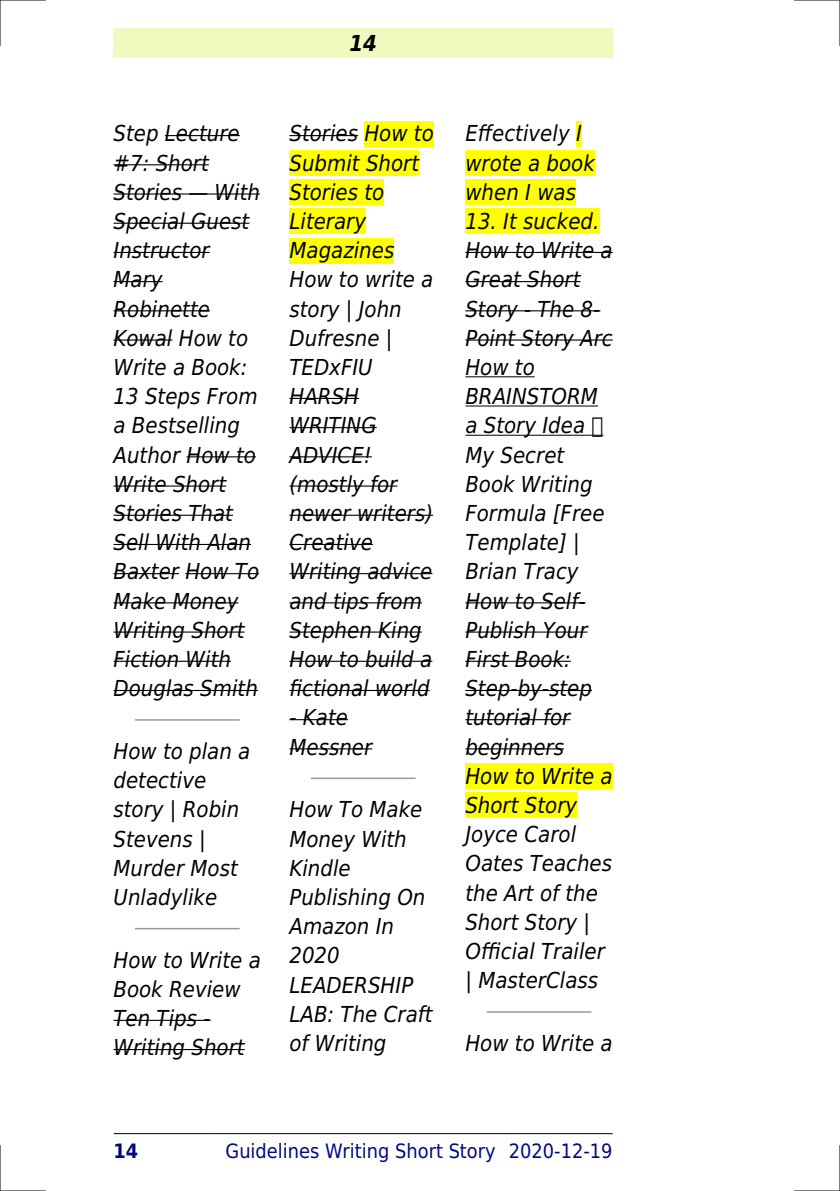
<style>
.page{position:relative;width:840px;height:1191px;background:#fff}
.page>*{position:absolute;margin:0;border:0;box-sizing:border-box;transform-origin:0 0}
.t1{font:italic 22px/29.2px "DejaVu Sans Condensed";color:#000}
.t2{font:italic 700 22px "DejaVu Sans Condensed";color:#000}
.t3{font:19.8px "DejaVu Sans Condensed";color:#000880}
.t4{font:700 19.8px "DejaVu Sans Condensed";color:#000880}
</style>
<div class="page">
<div style="left:113px;top:28px;width:499px;height:30px;background:#effbbe"></div>
<hr style="left:114px;top:1133px;width:98px;height:1px;background:#000">
<hr style="left:212px;top:1133px;width:296px;height:1px;background:#000">
<hr style="left:509px;top:1133px;width:103px;height:1px;background:#000">
<hr style="left:165px;top:135px;width:74px;height:1px;background:#000">
<hr style="left:113px;top:164px;width:96px;height:1px;background:#000">
<hr style="left:113px;top:193px;width:147px;height:2px;background:#000">
<hr style="left:113px;top:223px;width:136px;height:1px;background:#000">
<hr style="left:113px;top:252px;width:96px;height:1px;background:#000">
<hr style="left:113px;top:281px;width:49px;height:1px;background:#000">
<hr style="left:113px;top:310px;width:97px;height:1px;background:#000">
<hr style="left:113px;top:339px;width:59px;height:1px;background:#000">
<hr style="left:186px;top:456px;width:70px;height:1px;background:#000">
<hr style="left:113px;top:485px;width:113px;height:1px;background:#000">
<hr style="left:113px;top:515px;width:120px;height:1px;background:#000">
<hr style="left:113px;top:544px;width:138px;height:1px;background:#000">
<hr style="left:113px;top:573px;width:66px;height:1px;background:#000">
<hr style="left:185px;top:573px;width:74px;height:1px;background:#000">
<hr style="left:113px;top:602px;width:125px;height:1px;background:#000">
<hr style="left:113px;top:631px;width:131px;height:1px;background:#000">
<hr style="left:113px;top:660px;width:118px;height:2px;background:#000">
<hr style="left:113px;top:690px;width:145px;height:1px;background:#000">
<hr style="left:135px;top:719px;width:104px;height:1px;background:#999">
<hr style="left:135px;top:928px;width:104px;height:1px;background:#999">
<hr style="left:113px;top:1019px;width:97px;height:2px;background:#000">
<hr style="left:113px;top:1049px;width:131px;height:1px;background:#000">
<hr style="left:289px;top:135px;width:69px;height:1px;background:#000">
<div style="left:364px;top:121px;width:69px;height:25px;background:#ff0"></div>
<div style="left:289px;top:150px;width:130px;height:26px;background:#ff0"></div>
<div style="left:289px;top:179px;width:95px;height:26px;background:#ff0"></div>
<div style="left:289px;top:208px;width:77px;height:26px;background:#ff0"></div>
<div style="left:289px;top:238px;width:105px;height:25px;background:#ff0"></div>
<hr style="left:289px;top:398px;width:70px;height:1px;background:#000">
<hr style="left:289px;top:427px;width:87px;height:1px;background:#000">
<hr style="left:289px;top:456px;width:83px;height:1px;background:#000">
<hr style="left:289px;top:485px;width:108px;height:1px;background:#000">
<hr style="left:289px;top:515px;width:144px;height:1px;background:#000">
<hr style="left:289px;top:544px;width:84px;height:1px;background:#000">
<hr style="left:289px;top:573px;width:143px;height:1px;background:#000">
<hr style="left:289px;top:602px;width:133px;height:1px;background:#000">
<hr style="left:289px;top:631px;width:132px;height:1px;background:#000">
<hr style="left:289px;top:660px;width:143px;height:2px;background:#000">
<hr style="left:289px;top:690px;width:140px;height:1px;background:#000">
<hr style="left:289px;top:719px;width:59px;height:1px;background:#000">
<hr style="left:289px;top:748px;width:83px;height:1px;background:#000">
<hr style="left:311px;top:777px;width:103px;height:2px;background:#999">
<div style="left:575px;top:121px;width:6px;height:25px;background:#ff0"></div>
<div style="left:465px;top:150px;width:129px;height:26px;background:#ff0"></div>
<div style="left:465px;top:179px;width:110px;height:26px;background:#ff0"></div>
<div style="left:465px;top:208px;width:134px;height:26px;background:#ff0"></div>
<hr style="left:465px;top:252px;width:147px;height:1px;background:#000">
<hr style="left:465px;top:281px;width:115px;height:1px;background:#000">
<hr style="left:465px;top:310px;width:135px;height:1px;background:#000">
<hr style="left:465px;top:339px;width:147px;height:1px;background:#000">
<hr style="left:465px;top:376px;width:69px;height:1px;background:#000">
<hr style="left:465px;top:405px;width:132px;height:1px;background:#000">
<hr style="left:465px;top:435px;width:138px;height:1px;background:#000">
<hr style="left:465px;top:602px;width:120px;height:1px;background:#000">
<hr style="left:465px;top:631px;width:122px;height:1px;background:#000">
<hr style="left:465px;top:660px;width:105px;height:2px;background:#000">
<hr style="left:465px;top:690px;width:126px;height:1px;background:#000">
<hr style="left:465px;top:719px;width:105px;height:1px;background:#000">
<hr style="left:465px;top:748px;width:98px;height:1px;background:#000">
<div style="left:465px;top:763px;width:147px;height:26px;background:#ff0"></div>
<div style="left:465px;top:792px;width:112px;height:26px;background:#ff0"></div>
<hr style="left:487px;top:1011px;width:103px;height:1px;background:#999">
<hr style="left:0;top:0;width:45px;height:1px;background:#000">
<hr style="left:794px;top:0;width:45px;height:1px;background:#000">
<hr style="left:0;top:1190px;width:45px;height:1px;background:#000">
<hr style="left:794px;top:1190px;width:45px;height:1px;background:#000">
<hr style="left:0;top:0;width:1px;height:45px;background:#000">
<hr style="left:0;top:1145px;width:1px;height:46px;background:#000">
<hr style="left:839px;top:0;width:1px;height:45px;background:#000">
<hr style="left:839px;top:1145px;width:1px;height:46px;background:#000">
<svg style="left:189px;top:193px;width:18px;height:1px"></svg>
<svg style="left:592px;top:434px;width:10px;height:2px"></svg>
<p class="t2" style="left:349px;top:30px;width:29px">14</p>
<p class="t1" style="left:113px;top:119px;width:128px">Step Lecture #7: Short<br>Stories</p>
<p class="t1" style="left:113px;top:177px;width:148px;text-indent:101px">With<br>Special Guest<br>Instructor<br>Mary<br>Robinette<br>Kowal How to<br>Write a Book:<br>13 Steps From a Bestselling<br>Author How to<br>Write Short<br>Stories That<br>Sell With Alan<br>Baxter How To<br>Make Money<br>Writing Short<br>Fiction With<br>Douglas Smith</p>
<p class="t1" style="left:113px;top:736px;width:138px">How to plan a detective story | Robin<br>Stevens |<br>Murder Most<br>Unladylike</p>
<p class="t1" style="left:113px;top:945px;width:149px">How to Write a<br>Book Review<br>Ten Tips -<br>Writing Short</p>
<p class="t1" style="left:289px;top:119px;width:146px">Stories How to<br>Submit Short<br>Stories to<br>Literary<br>Magazines<br>How to write a story | John<br>Dufresne |<br>TEDxFIU<br>HARSH<br>WRITING<br>ADVICE! (mostly for newer writers)<br>Creative<br>Writing advice and tips from<br>Stephen King<br>How to build a fictional world</p>
<p class="t1" style="left:289px;top:703px;width:84px">- Kate<br>Messner</p>
<p class="t1" style="left:289px;top:795px;width:144px">How To Make<br>Money With<br>Kindle<br>Publishing On<br>Amazon In<br>2020<br>LEADERSHIP<br>LAB: The Craft of Writing</p>
<p class="t1" style="left:465px;top:119px;width:131px">Effectively I wrote a book when I was</p>
<p class="t1" style="left:465px;top:207px;width:149px">13. It sucked.<br>How to Write a<br>Great Short<br>Story - The 8-<br>Point Story Arc<br>How to<br>BRAINSTORM a Story Idea<br>My Secret<br>Book Writing<br>Formula [Free<br>Template] |<br>Brian Tracy<br>How to Self-<br>Publish Your<br>First Book:<br>Step-by-step tutorial for beginners<br>How to Write a<br>Short Story<br>Joyce Carol<br>Oates Teaches the Art of the<br>Short Story |<br>Official Trailer | MasterClass</p>
<p class="t1" style="left:465px;top:1028px;width:149px">How to Write a</p>
<p class="t4" style="left:113px;top:1139px;width:26px">14</p>
<p class="t3" style="left:225px;top:1139px;width:388px">Guidelines Writing Short Story 2020-12-19</p>
</div>
